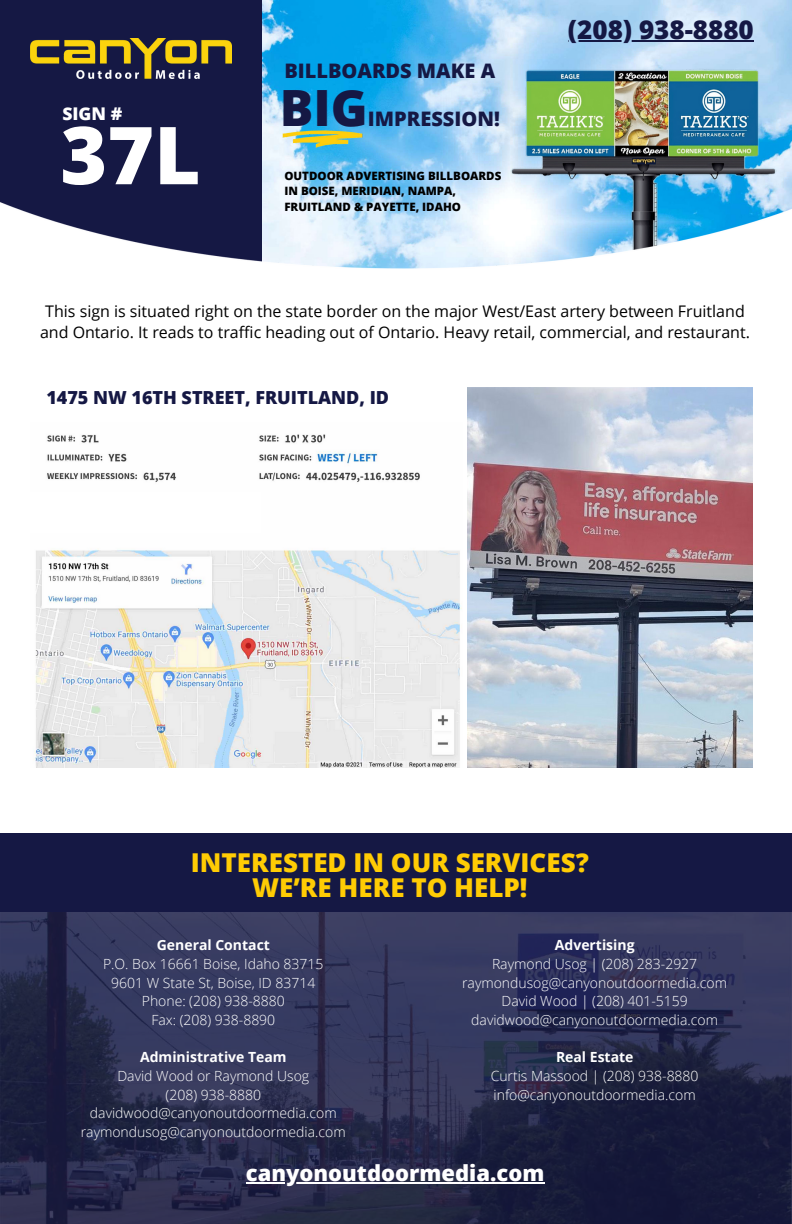
<style>
.page{position:relative;width:792px;height:1224px;background:#fff}
.page>*{position:absolute;margin:0;border:0;box-sizing:border-box;transform-origin:0 0}
.t1{font:800 80px "Open Sans";color:#fff}
.t2{font:800 50px "Open Sans";color:#151844}
.t3{font:800 26px "Open Sans";color:#ffcc04}
.t4{font:800 26px "Open Sans";color:#151844}
.t5{font:800 22px "Open Sans";color:#fff}
.t6{font:800 20px "Open Sans";color:#151844}
.t7{font:800 18px "Open Sans";color:#151844}
.t8{font:800 17.6px "Open Sans";color:#fff}
.t9{font:16px/21.4px "Open Sans";color:#000;text-align:center}
.t10{font:300 14px "Open Sans";color:#fff}
.t11{font:700 14px "Open Sans";color:#fff}
.t12{font:800 11.6px/15.4px "Open Sans";color:#000}
</style>
<div class="page">
<img style="left:262px;top:0;width:530px;height:170px">
<div style="left:0;top:0;width:262px;height:315px;background:#151844"></div>
<img style="left:30px;top:38px;width:201px;height:41px">
<img style="left:511px;top:68px;width:265px;height:102px">
<img style="left:0;top:170px;width:792px;height:145px">
<img style="left:280px;top:127px;width:88px;height:22px">
<img style="left:34px;top:434px;width:428px;height:334px">
<div style="left:30px;top:492px;width:231px;height:41px;background:#fff"></div>
<div style="left:0;top:833px;width:792px;height:79px;background:#151844"></div>
<svg style="left:0;top:912px;width:792px;height:312px;background:#2a2d4f"></svg>
<img style="left:467px;top:388px;width:285px;height:379px">
<hr style="left:246px;top:1182px;width:298px;height:2px;background:#fff">
<hr style="left:568px;top:40px;width:186px;height:2px;background:#151844">
<p class="t8" style="left:62px;top:101px;width:61px">SIGN #</p>
<p class="t1" style="left:60px;top:99px;width:142px">37L</p>
<p class="t6" style="left:284px;top:56px;width:212px">BILLBOARDS MAKE A</p>
<p class="t2" style="left:280px;top:73px;width:90px">BIG</p>
<p class="t6" style="left:368px;top:104px;width:133px">IMPRESSION!</p>
<p class="t12" style="left:284px;top:168px;width:218px">OUTDOOR ADVERTISING BILLBOARDS<br>IN BOISE, MERIDIAN, NAMPA,<br>FRUITLAND &amp; PAYETTE, IDAHO</p>
<p class="t4" style="left:568px;top:11px;width:187px">(208) 938-8880</p>
<p class="t9" style="left:40px;top:300px;width:711px">This sign is situated right on the state border on the major West/East artery between Fruitland and Ontario. It reads to traffic heading out of Ontario. Heavy retail, commercial, and restaurant.</p>
<p class="t7" style="left:46px;top:385px;width:344px">1475 NW 16TH STREET, FRUITLAND, ID</p>
<p class="t3" style="left:191px;top:844px;width:400px">INTERESTED IN OUR SERVICES?</p>
<p class="t3" style="left:252px;top:870px;width:277px">WE’RE HERE TO HELP!</p>
<p class="t11" style="left:157px;top:935px;width:115px">General Contact</p>
<p class="t10" style="left:103px;top:954px;width:222px">P.O. Box 16661 Boise, Idaho 83715</p>
<p class="t10" style="left:111px;top:973px;width:206px">9601 W State St, Boise, ID 83714</p>
<p class="t10" style="left:142px;top:991px;width:144px">Phone: (208) 938-8880</p>
<p class="t10" style="left:151px;top:1010px;width:125px">Fax: (208) 938-8890</p>
<p class="t11" style="left:140px;top:1047px;width:148px">Administrative Team</p>
<p class="t10" style="left:117px;top:1066px;width:193px">David Wood or Raymond Usog</p>
<p class="t10" style="left:166px;top:1085px;width:97px">(208) 938-8880</p>
<p class="t10" style="left:90px;top:1103px;width:248px">davidwood@canyonoutdoormedia.com</p>
<p class="t10" style="left:81px;top:1122px;width:266px">raymondusog@canyonoutdoormedia.com</p>
<p class="t11" style="left:555px;top:935px;width:81px">Advertising</p>
<p class="t10" style="left:492px;top:954px;width:207px">Raymond Usog | (208) 283-2927</p>
<p class="t10" style="left:462px;top:973px;width:266px">raymondusog@canyonoutdoormedia.com</p>
<p class="t10" style="left:501px;top:991px;width:188px">David Wood | (208) 401-5159</p>
<p class="t10" style="left:471px;top:1010px;width:248px">davidwood@canyonoutdoormedia.com</p>
<p class="t11" style="left:556px;top:1047px;width:79px">Real Estate</p>
<p class="t10" style="left:491px;top:1066px;width:209px">Curtis Massood | (208) 938-8880</p>
<p class="t10" style="left:494px;top:1085px;width:204px">info@canyonoutdoormedia.com</p>
<p class="t5" style="left:246px;top:1157px;width:300px">canyonoutdoormedia.com</p>
</div>
